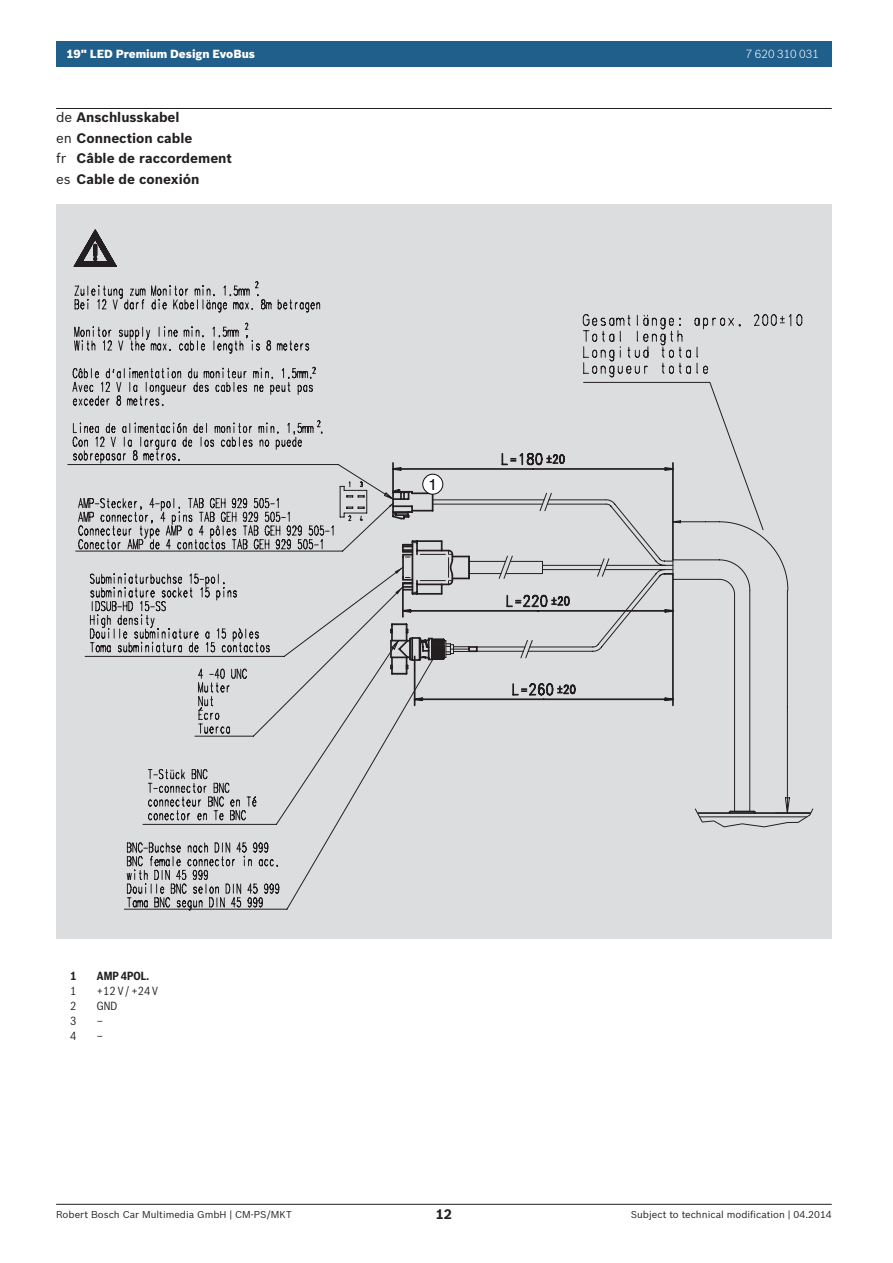
<style>
.page{position:relative;width:893px;height:1263px;background:#fff}
.page>*{position:absolute;margin:0;border:0;box-sizing:border-box;transform-origin:0 0}
.t1{font:15.75px "Helvetica";color:#0e0b10}
.t2{font:700 13.5px/20.4px "Bosch Sans";color:#231f20}
.t3{font:900 11.55px "Bosch Sans";color:#fff}
.t4{font:11.55px "Bosch Sans Cond";color:#231f20}
.t5{font:300 11.55px "Bosch Sans";color:#fff}
.t6{font:700 11.55px "Bosch Sans Cond";color:#231f20}
.t7{font:9.75px "Bosch Sans";color:#231f20}
.s1{font-weight:400}
</style>
<div class="page">
<hr style="left:56px;top:1204px;width:776px;height:1px;background:#231f20">
<div style="left:56px;top:41px;width:776px;height:25px;background:#205e8b"></div>
<div style="left:56px;top:204px;width:776px;height:735px;background:#dcdddf"></div>
<svg style="left:126px;top:842px;width:154px;height:69px"></svg>
<svg style="left:142px;top:734px;width:248px;height:91px"></svg>
<svg style="left:148px;top:782px;width:109px;height:39px"></svg>
<svg style="left:72px;top:229px;width:731px;height:505px"></svg>
<svg style="left:636px;top:362px;width:178px;height:466px"></svg>
<svg style="left:339px;top:381px;width:425px;height:150px"></svg>
<hr style="left:56px;top:108px;width:776px;height:1px;background:#231f20">
<p class="t3" style="left:66px;top:47px;width:190px">19" LED Premium Design EvoBus</p>
<p class="t5" style="left:746px;top:47px;width:75px">7 620 310 031</p>
<h2 class="t2" style="left:56px;top:107px;width:177px"><span class="s1">de</span> Anschlusskabel<br><span class="s1">en</span> Connection cable<br><span class="s1">fr</span> Câble de raccordement <span class="s1">es</span> Cable de conexión</h2>
<p class="t6" style="left:70px;top:968px;width:8px">1</p>
<p class="t6" style="left:97px;top:968px;width:54px">AMP 4pol.</p>
<p class="t4" style="left:70px;top:984px;width:8px">1</p>
<p class="t4" style="left:97px;top:984px;width:63px">+12V/+24V</p>
<p class="t4" style="left:70px;top:999px;width:8px">2</p>
<p class="t4" style="left:97px;top:999px;width:22px">GND</p>
<p class="t4" style="left:70px;top:1014px;width:8px">3</p>
<p class="t4" style="left:97px;top:1014px;width:8px">–</p>
<p class="t4" style="left:70px;top:1029px;width:8px">4</p>
<p class="t4" style="left:97px;top:1029px;width:8px">–</p>
<h1 class="t1" style="left:428px;top:472px;width:10px">1</h1>
<p class="t7" style="left:56px;top:1208px;width:237px">Robert Bosch Car Multimedia GmbH | CM-PS/MKT</p>
<h2 class="t2" style="left:436px;top:1204px;width:18px">12</h2>
<p class="t7" style="left:631px;top:1208px;width:202px">Subject to technical modification | 04.2014</p>
</div>
